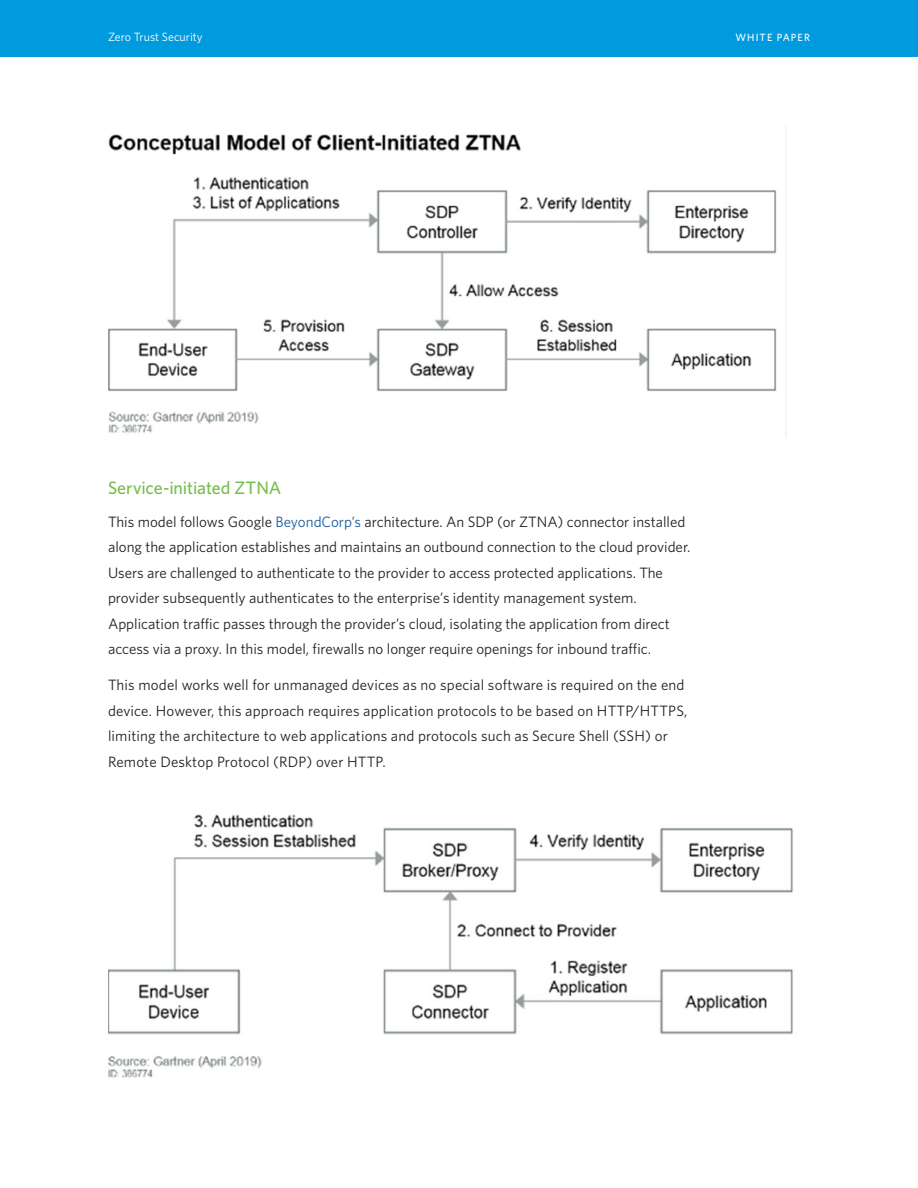
<style>
.page{position:relative;width:918px;height:1188px;background:#fff}
.page>*{position:absolute;margin:0;border:0;box-sizing:border-box;transform-origin:0 0}
.t1{font:500 18px "Whitney";letter-spacing:-.005em;color:#77be4e}
.Main_Body_Text{font:15px/25.5px "Whitney";color:#231f20}
.Page_Title{font:12px "Whitney";color:#fff}
.Page_Title-2{font:500 10.5px "Whitney";letter-spacing:.1em;color:#fff}
.s1{color:#175d9e}
</style>
<div class="page">
<img style="left:108px;top:134px;width:669px;height:299px">
<img style="left:108px;top:814px;width:685px;height:264px">
<div style="left:0;top:0;width:918px;height:56px;background:#009bde"></div>
<p class="Page_Title" style="left:108px;top:29px;width:96px">Zero Trust Security</p>
<p class="Page_Title-2" style="left:736px;top:30px;width:76px">WHITE PAPER</p>
<h2 class="t1" style="left:108px;top:476px;width:175px">Service-initiated ZTNA</h2>
<p class="Main_Body_Text" style="left:108px;top:508px;width:584px">This model follows Google <span class="s1">BeyondCorp’s</span> architecture. An SDP (or ZTNA) connector installed along the application establishes and maintains an outbound connection to the cloud provider.<br>Users are challenged to authenticate to the provider to access protected applications. The provider subsequently authenticates to the enterprise’s identity management system.<br>Application traffic passes through the provider’s cloud, isolating the application from direct access via a proxy. In this model, firewalls no longer require openings for inbound traffic.</p>
<p class="Main_Body_Text" style="left:108px;top:672px;width:581px">This model works well for unmanaged devices as no special software is required on the end device. However, this approach requires application protocols to be based on HTTP/HTTPS, limiting the architecture to web applications and protocols such as Secure Shell (SSH) or Remote Desktop Protocol (RDP) over HTTP.</p>
</div>
